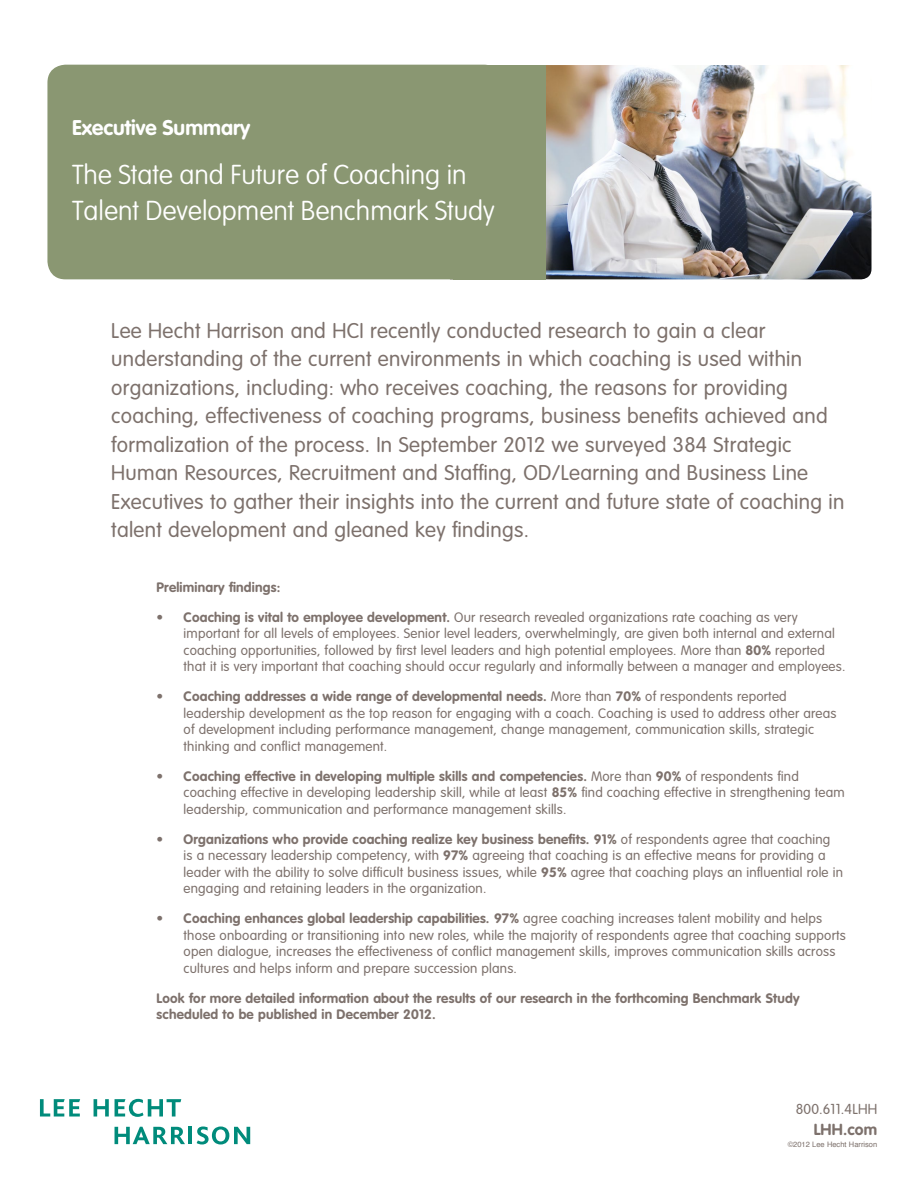
<style>
.page{position:relative;width:918px;height:1188px;background:#fff}
.page>*{position:absolute;margin:0;border:0;box-sizing:border-box;transform-origin:0 0}
.t1{font:100 27px/36px "VAG Rounded";color:#fff}
.t2{font:300 21px/28.5px "VAG Rounded";letter-spacing:.015em;color:#7d716c}
.t3{font:700 21px "VAG Rounded";color:#fff}
.t4{font:700 15.75px "VAG Rounded";letter-spacing:.01em;color:#7d716c}
.t5{font:300 14.25px "VAG Rounded";letter-spacing:.01em;color:#7d716c}
.t6{font:300 13.5px/16.5px "VAG Rounded";letter-spacing:.015em;color:#7d716c}
.t7{font:700 13.5px/16.5px "VAG Rounded";letter-spacing:.015em;color:#7d716c}
.t8{font:7.5px "Helvetica";color:#7d716c}
.s1{font-weight:700}
</style>
<div class="page">
<img style="left:545px;top:65px;width:327px;height:214px">
<div style="left:47px;top:65px;width:455px;height:214px;background:#8a9772;border-radius:18px"></div>
<svg style="left:40px;top:1099px;width:40px;height:18px"></svg>
<svg style="left:94px;top:1099px;width:15px;height:18px"></svg>
<svg style="left:115px;top:1099px;width:66px;height:18px"></svg>
<svg style="left:115px;top:1127px;width:70px;height:17px"></svg>
<hr style="left:189px;top:1127px;width:3px;height:17px;background:#008b7b">
<svg style="left:197px;top:1127px;width:53px;height:17px"></svg>
<div style="left:453px;top:65px;width:92px;height:214px;background:#8a9772"></div>
<p class="t3" style="left:72px;top:115px;width:180px">Executive Summary</p>
<p class="t1" style="left:72px;top:157px;width:424px">The State and Future of Coaching in<br>Talent Development Benchmark Study</p>
<p class="t2" style="left:111px;top:316px;width:735px">Lee Hecht Harrison and HCI recently conducted research to gain a clear understanding of the current environments in which coaching is used within organizations, including: who receives coaching, the reasons for providing coaching, effectiveness of coaching programs, business benefits achieved and formalization of the process. In September 2012 we surveyed 384 Strategic Human Resources, Recruitment and Staffing, OD/Learning and Business Line Executives to gather their insights into the current and future state of coaching in talent development and gleaned key findings.</p>
<p class="t7" style="left:157px;top:579px;width:125px">Preliminary findings:</p>
<p class="t6" style="left:184px;top:609px;width:663px;text-indent:-27px"><span class="s1">• Coaching is vital to employee development.</span> Our research revealed organizations rate coaching as very important for all levels of employees. Senior level leaders, overwhelmingly, are given both internal and external coaching opportunities, followed by first level leaders and high potential employees. More than <span class="s1">80%</span> reported that it is very important that coaching should occur regularly and informally between a manager and employees.</p>
<p class="t6" style="left:184px;top:688px;width:654px;text-indent:-27px"><span class="s1">• Coaching addresses a wide range of developmental needs.</span> More than <span class="s1">70%</span> of respondents reported leadership development as the top reason for engaging with a coach. Coaching is used to address other areas of development including performance management, change management, communication skills, strategic thinking and conflict management.</p>
<p class="t6" style="left:184px;top:768px;width:663px;text-indent:-27px"><span class="s1">• Coaching effective in developing multiple skills and competencies.</span> More than <span class="s1">90%</span> of respondents find coaching effective in developing leadership skill, while at least <span class="s1">85%</span> find coaching effective in strengthening team leadership, communication and performance management skills.</p>
<p class="t6" style="left:184px;top:831px;width:661px;text-indent:-27px"><span class="s1">• Organizations who provide coaching realize key business benefits. 91%</span> of respondents agree that coaching<br>is a necessary leadership competency, with <span class="s1">97%</span> agreeing that coaching is an effective means for providing a leader with the ability to solve difficult business issues, while <span class="s1">95%</span> agree that coaching plays an influential role in engaging and retaining leaders in the organization.</p>
<p class="t6" style="left:184px;top:910px;width:664px;text-indent:-27px"><span class="s1">• Coaching enhances global leadership capabilities. 97%</span> agree coaching increases talent mobility and helps those onboarding or transitioning into new roles, while the majority of respondents agree that coaching supports open dialogue, increases the effectiveness of conflict management skills, improves communication skills across cultures and helps inform and prepare succession plans.</p>
<p class="t7" style="left:157px;top:990px;width:644px">Look for more detailed information about the results of our research in the forthcoming Benchmark Study scheduled to be published in December 2012.</p>
<p class="t5" style="left:796px;top:1101px;width:83px">800.611.4LHH</p>
<p class="t4" style="left:814px;top:1120px;width:65px">LHH.com</p>
<p class="t8" style="left:788px;top:1138px;width:91px">©2012 Lee Hecht Harrison</p>
</div>
